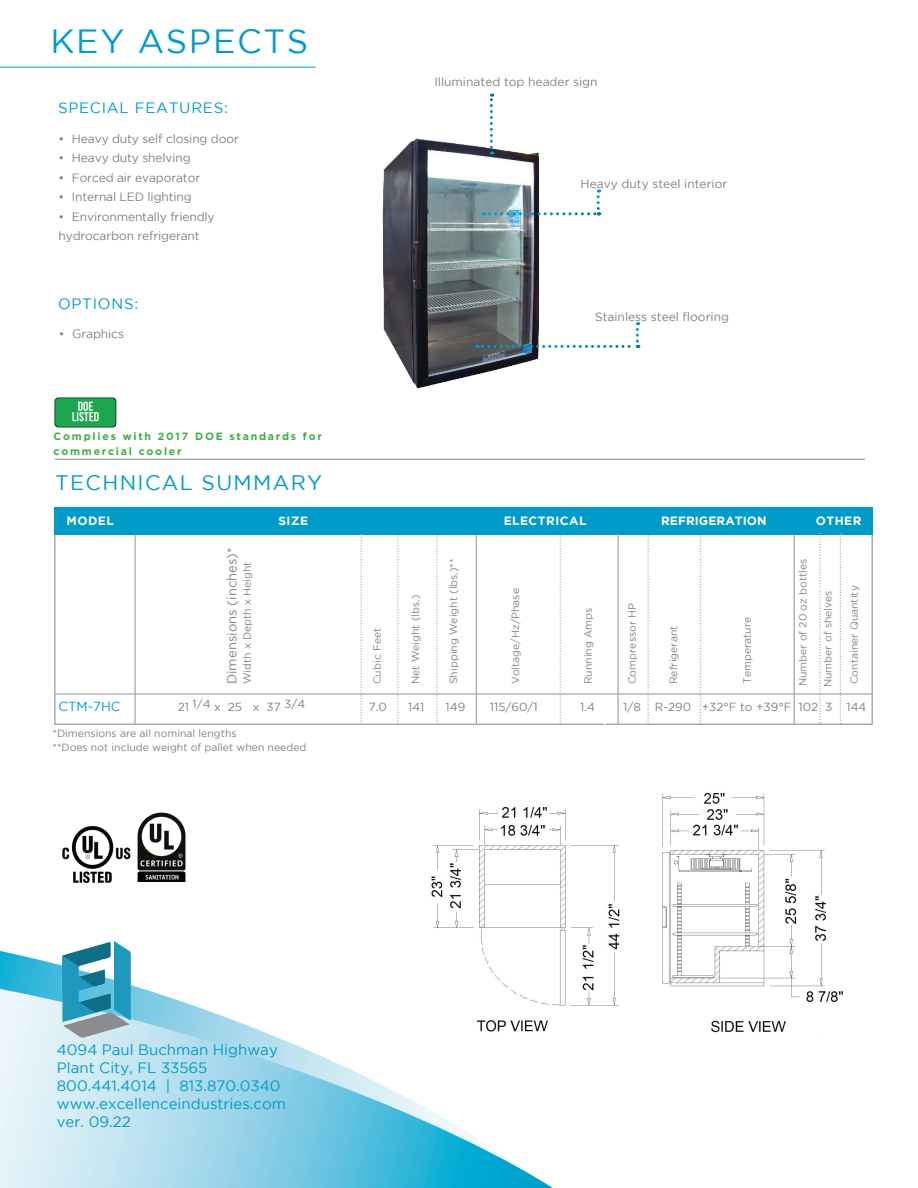
<style>
.page{position:relative;width:918px;height:1188px;background:#fff}
.page>*{position:absolute;margin:0;border:0;box-sizing:border-box;transform-origin:0 0}
.t1{font:33.45px "Gotham";letter-spacing:.05em;color:#009bc8}
.t2{font:21px "Gotham";letter-spacing:.065em;color:#009bc8}
.t3{font:15px/18px "Gotham";color:#009bc8}
.t4{font:15px "Gotham";letter-spacing:.05em;color:#009bc8}
.t5{font:13.05px "Gotham";color:#808285}
.t6{font:13.05px "Gotham";color:#009bc8}
.t7{font:12px/19.5px "Gotham";letter-spacing:-.01em;color:#7f8080}
.t8{font:700 12px "Gotham";letter-spacing:.04em;color:#fff}
.t9{font:700 12px "Gotham";letter-spacing:.01em;color:#fff}
.t10{font:11.7px "Gotham";color:#7f8080}
.t11{font:10.5px "Gotham";color:#808285}
.t12{font:10.5px/14.4px "Gotham";color:#7f8080}
.t13{font:700 10.5px/15px "Gotham";letter-spacing:.17em;color:#40ae49}
</style>
<div class="page">
<svg style="left:0;top:951px;width:143px;height:38px"></svg>
<svg style="left:0;top:989px;width:553px;height:199px"></svg>
<img style="left:382px;top:123px;width:189px;height:266px">
<svg style="left:700px;top:535px;width:1px;height:187px"></svg>
<hr style="left:134px;top:535px;width:2px;height:190px;background:#a8a9ad">
<hr style="left:476px;top:535px;width:1px;height:190px;background:#a8a9ad">
<svg style="left:436px;top:535px;width:2px;height:190px"></svg>
<svg style="left:647px;top:535px;width:2px;height:190px"></svg>
<svg style="left:397px;top:535px;width:2px;height:190px"></svg>
<svg style="left:560px;top:535px;width:1px;height:190px"></svg>
<div style="left:54px;top:507px;width:819px;height:28px;background:#009bc8"></div>
<svg style="left:361px;top:534px;width:1px;height:191px"></svg>
<hr style="left:794px;top:535px;width:1px;height:190px;background:#a8a9ad">
<hr style="left:54px;top:693px;width:819px;height:2px;background:#a8a9ad">
<hr style="left:55px;top:459px;width:810px;height:1px;background:#939598">
<hr style="left:617px;top:534px;width:2px;height:191px;background:#a8a9ad">
<svg style="left:490px;top:94px;width:3px;height:61px"></svg>
<svg style="left:477px;top:322px;width:162px;height:26px"></svg>
<hr style="left:0;top:67px;width:316px;height:1px;background:#009bc8">
<img style="left:137px;top:812px;width:49px;height:69px">
<img style="left:60px;top:942px;width:82px;height:99px">
<svg style="left:483px;top:190px;width:117px;height:25px"></svg>
<svg style="left:819px;top:533px;width:2px;height:190px"></svg>
<svg style="left:840px;top:534px;width:1px;height:190px"></svg>
<img style="left:54px;top:397px;width:63px;height:31px">
<img style="left:62px;top:825px;width:69px;height:58px">
<img style="left:385px;top:793px;width:459px;height:293px">
<h1 class="t1" style="left:51px;top:23px;width:259px">KEY ASPECTS</h1>
<p class="t4" style="left:58px;top:99px;width:171px">SPECIAL FEATURES:</p>
<p class="t7" style="left:58px;top:129px;width:182px">• Heavy duty self closing door</p>
<p class="t7" style="left:58px;top:148px;width:134px">• Heavy duty shelving</p>
<p class="t7" style="left:58px;top:168px;width:143px">• Forced air evaporator</p>
<p class="t7" style="left:58px;top:187px;width:135px">• Internal LED lighting</p>
<p class="t7" style="left:58px;top:207px;width:158px">• Environmentally friendly hydrocarbon refrigerant</p>
<p class="t4" style="left:58px;top:295px;width:82px">OPTIONS:</p>
<p class="t7" style="left:59px;top:324px;width:67px">• Graphics</p>
<p class="t13" style="left:54px;top:429px;width:270px">Complies with 2017 DOE standards for commercial cooler</p>
<h2 class="t2" style="left:55px;top:471px;width:269px">TECHNICAL SUMMARY</h2>
<p class="t7" style="left:434px;top:72px;width:165px">Illuminated top header sign</p>
<p class="t7" style="left:581px;top:173px;width:148px">Heavy duty steel interior</p>
<p class="t7" style="left:595px;top:307px;width:136px">Stainless steel flooring</p>
<p class="t8" style="left:67px;top:514px;width:49px">MODEL</p>
<p class="t8" style="left:279px;top:514px;width:31px">SIZE</p>
<p class="t8" style="left:504px;top:514px;width:84px">ELECTRICAL</p>
<p class="t9" style="left:661px;top:514px;width:107px">REFRIGERATION</p>
<p class="t8" style="left:816px;top:514px;width:47px">OTHER</p>
<p class="t5" style="left:225px;top:684px;width:138px;rotate:-90deg">Dimensions (inches)*</p>
<p class="t11" style="left:241px;top:684px;width:124px;rotate:-90deg">Width x Depth x Height</p>
<p class="t11" style="left:371px;top:684px;width:58px;rotate:-90deg">Cubic Feet</p>
<p class="t11" style="left:410px;top:684px;width:91px;rotate:-90deg">Net Weight (lbs.)</p>
<p class="t11" style="left:448px;top:684px;width:127px;rotate:-90deg">Shipping Weight (lbs.)**</p>
<p class="t11" style="left:510px;top:684px;width:97px;rotate:-90deg">Voltage/Hz/Phase</p>
<p class="t11" style="left:582px;top:684px;width:78px;rotate:-90deg">Running Amps</p>
<p class="t11" style="left:626px;top:684px;width:83px;rotate:-90deg">Compressor HP</p>
<p class="t11" style="left:668px;top:684px;width:60px;rotate:-90deg">Refrigerant</p>
<p class="t11" style="left:741px;top:684px;width:69px;rotate:-90deg">Temperature</p>
<p class="t11" style="left:797px;top:686px;width:129px;rotate:-90deg">Number of 20 oz bottles</p>
<p class="t11" style="left:822px;top:687px;width:98px;rotate:-90deg">Number of shelves</p>
<p class="t11" style="left:848px;top:684px;width:101px;rotate:-90deg">Container Quantity</p>
<p class="t6" style="left:58px;top:700px;width:64px">CTM-7HC</p>
<p class="t10" style="left:178px;top:701px;width:129px">21 1/4 x 25 x 37 3/4</p>
<p class="t10" style="left:369px;top:701px;width:20px">7.0</p>
<p class="t10" style="left:408px;top:701px;width:18px">141</p>
<p class="t10" style="left:446px;top:701px;width:21px">149</p>
<p class="t10" style="left:490px;top:701px;width:49px">115/60/1</p>
<p class="t10" style="left:580px;top:701px;width:16px">1.4</p>
<p class="t10" style="left:623px;top:701px;width:245px">1/8 R-290 +32°F to +39°F 102 3 144</p>
<p class="t12" style="left:53px;top:726px;width:255px">*Dimensions are all nominal lengths<br>**Does not include weight of pallet when needed</p>
<p class="t3" style="left:57px;top:1041px;width:231px">4094 Paul Buchman Highway<br>Plant City, FL 33565<br>800.441.4014 | 813.870.0340 www.excellenceindustries.com ver. 09.22</p>
</div>
